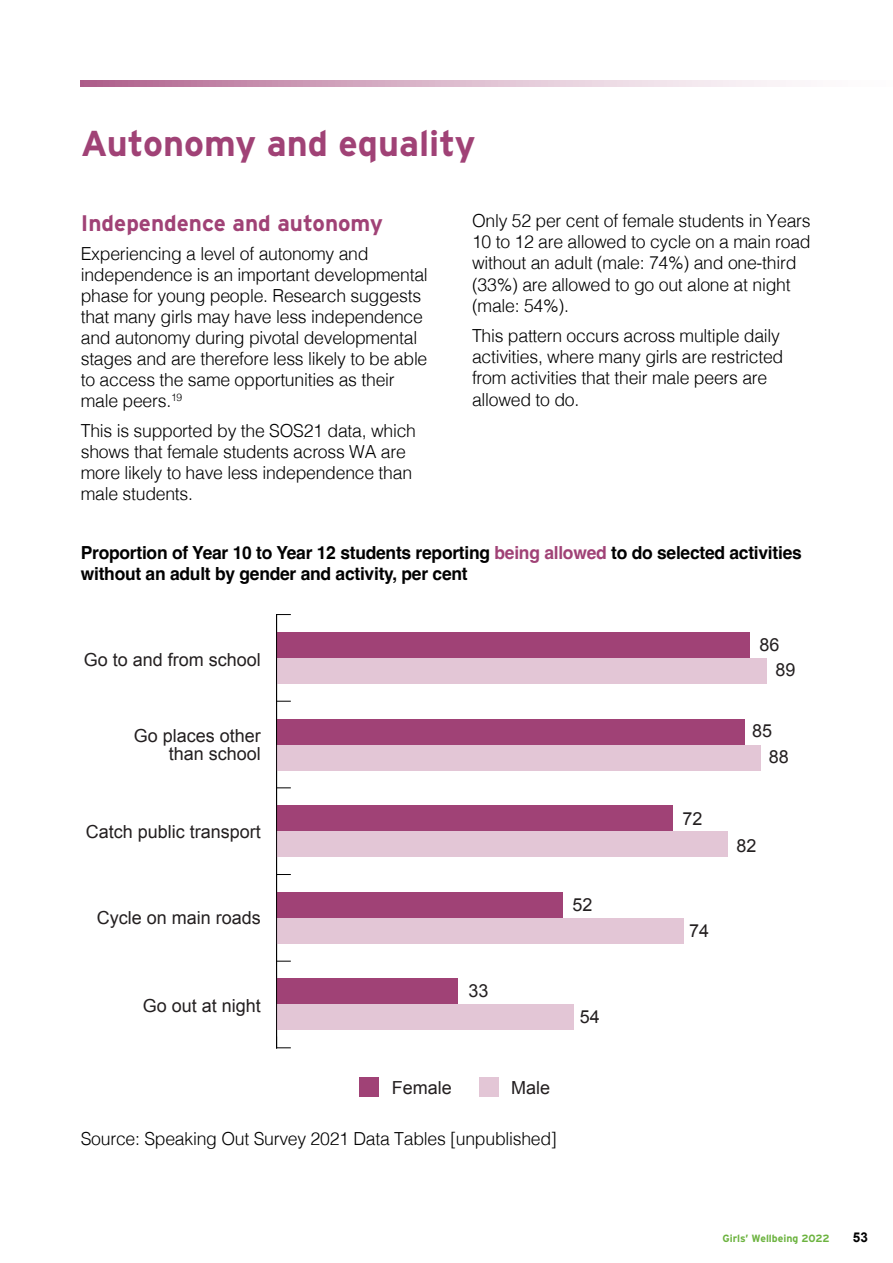
<style>
.page{position:relative;width:893px;height:1263px;background:#fff}
.page>*{position:absolute;margin:0;border:0;box-sizing:border-box;transform-origin:0 0}
.t1{font:700 36px "Interstate";color:#a04276}
.t2{font:700 22.5px "Interstate";color:#a04276}
.t3{font:300 18px/21px "Helvetica";letter-spacing:-.015em;color:#000}
.t4{font:700 18px/21px "Helvetica";letter-spacing:-.015em;color:#000}
.t5{font:18px/18px "Arial";color:#231f20;text-align:right}
.t6{font:700 13.5px "Arial";color:#000}
.t7{font:700 10.5px "Interstate";color:#6cb33f}
.s1{color:#a04276}
</style>
<div class="page">
<div style="left:360px;top:1077px;width:19px;height:19px;background:#a04276"></div>
<div style="left:479px;top:1077px;width:19px;height:19px;background:#e3c6d6"></div>
<svg style="left:277px;top:1037px;width:13px;height:11px"></svg>
<svg style="left:277px;top:961px;width:13px;height:1px"></svg>
<svg style="left:277px;top:874px;width:13px;height:1px"></svg>
<svg style="left:277px;top:788px;width:13px;height:1px"></svg>
<svg style="left:277px;top:701px;width:13px;height:1px"></svg>
<svg style="left:277px;top:614px;width:13px;height:1px"></svg>
<div style="left:277px;top:1004px;width:297px;height:26px;background:#e3c6d6"></div>
<div style="left:277px;top:918px;width:407px;height:26px;background:#e3c6d6"></div>
<div style="left:277px;top:831px;width:451px;height:26px;background:#e3c6d6"></div>
<div style="left:277px;top:744px;width:484px;height:26px;background:#e3c6d6"></div>
<div style="left:277px;top:658px;width:489px;height:26px;background:#e3c6d6"></div>
<div style="left:277px;top:978px;width:181px;height:26px;background:#a04276"></div>
<div style="left:277px;top:892px;width:286px;height:26px;background:#a04276"></div>
<div style="left:277px;top:805px;width:396px;height:26px;background:#a04276"></div>
<div style="left:277px;top:718px;width:467px;height:26px;background:#a04276"></div>
<div style="left:277px;top:632px;width:473px;height:26px;background:#a04276"></div>
<hr style="left:276px;top:614px;width:1px;height:434px;background:#000">
<svg style="left:81px;top:81px;width:705px;height:6px;background:#d8b2c7"></svg>
<h1 class="t1" style="left:81px;top:124px;width:396px">Autonomy and equality</h1>
<p class="t2" style="left:81px;top:210px;width:304px">Independence and autonomy</p>
<p class="t3" style="left:81px;top:242px;width:348px">Experiencing a level of autonomy and independence is an important developmental phase for young people. Research suggests that many girls may have less independence and autonomy during pivotal developmental stages and are therefore less likely to be able to access the same opportunities as their male peers.<sup>19</sup></p>
<p class="t3" style="left:81px;top:418px;width:337px">This is supported by the SOS21 data, which shows that female students across WA are more likely to have less independence than male students.</p>
<p class="t3" style="left:472px;top:208px;width:340px">Only 52 per cent of female students in Years 10 to 12 are allowed to cycle on a main road without an adult (male: 74%) and one-third (33%) are allowed to go out alone at night (male: 54%).</p>
<p class="t3" style="left:472px;top:323px;width:313px">This pattern occurs across multiple daily activities, where many girls are restricted from activities that their male peers are allowed to do.</p>
<p class="t4" style="left:81px;top:544px;width:723px">Proportion of Year 10 to Year 12 students reporting <span class="s1">being allowed</span> to do selected activities without an adult by gender and activity, per cent</p>
<p class="t5" style="left:84px;top:651px;width:179px">Go to and from school</p>
<p class="t5" style="left:134px;top:727px;width:129px">Go places other than school</p>
<p class="t5" style="left:86px;top:823px;width:177px">Catch public transport</p>
<p class="t5" style="left:97px;top:909px;width:166px">Cycle on main roads</p>
<p class="t5" style="left:143px;top:996px;width:120px">Go out at night</p>
<p class="t5" style="left:469px;top:981px;width:22px">33</p>
<p class="t5" style="left:572px;top:896px;width:22px">52</p>
<p class="t5" style="left:580px;top:1008px;width:22px">54</p>
<p class="t5" style="left:392px;top:1079px;width:62px">Female</p>
<p class="t5" style="left:511px;top:1079px;width:41px">Male</p>
<p class="t3" style="left:81px;top:1127px;width:478px">Source: Speaking Out Survey 2021 Data Tables [unpublished]</p>
<p class="t5" style="left:682px;top:809px;width:22px">72</p>
<p class="t5" style="left:689px;top:921px;width:22px">74</p>
<p class="t5" style="left:759px;top:636px;width:22px">86</p>
<p class="t5" style="left:775px;top:661px;width:22px">89</p>
<p class="t5" style="left:752px;top:722px;width:22px">85</p>
<p class="t5" style="left:769px;top:748px;width:22px">88</p>
<p class="t5" style="left:736px;top:837px;width:22px">82</p>
<p class="t7" style="left:722px;top:1232px;width:109px">Girls’ Wellbeing 2022</p>
<p class="t6" style="left:853px;top:1228px;width:17px">53</p>
</div>
